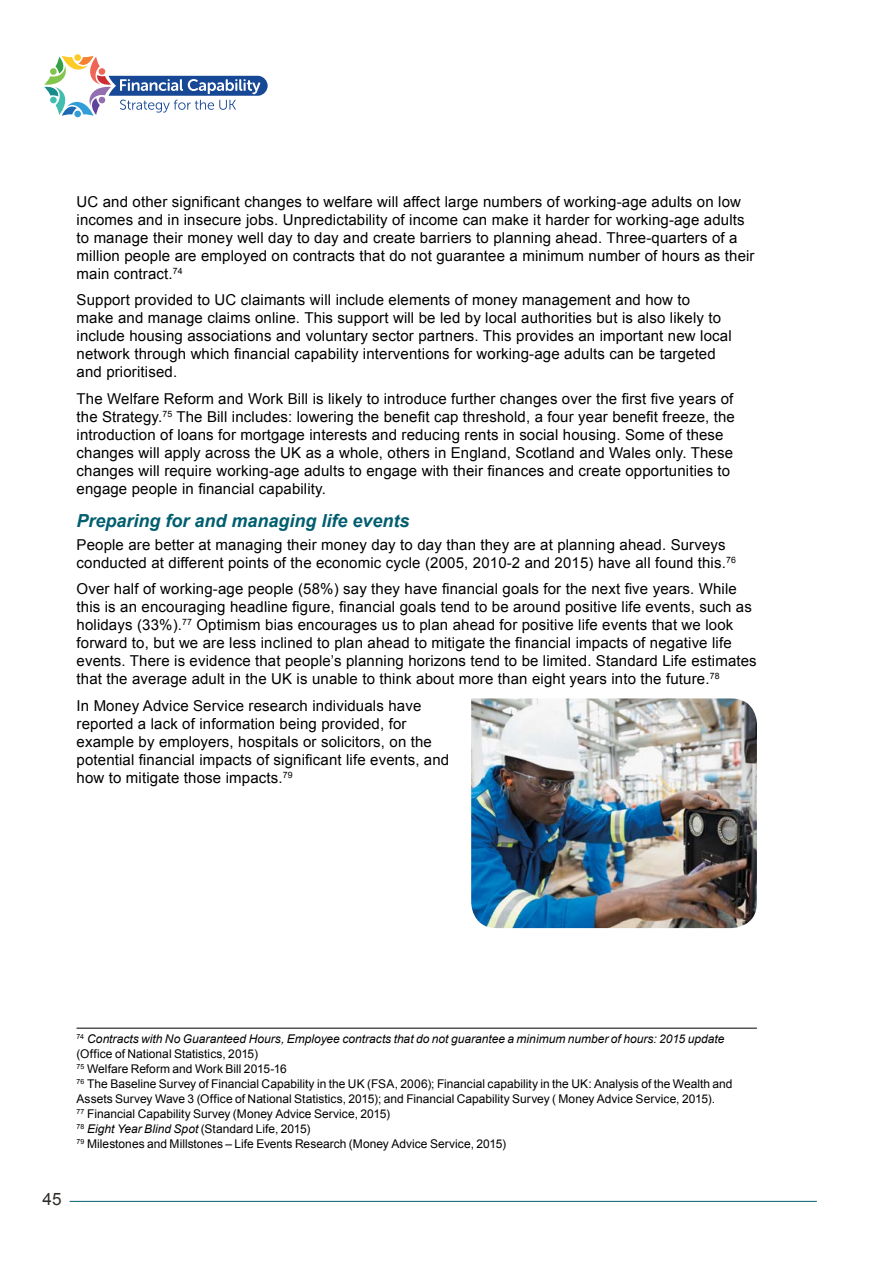
<style>
.page{position:relative;width:893px;height:1263px;background:#fff}
.page>*{position:absolute;margin:0;border:0;box-sizing:border-box;transform-origin:0 0}
.t1{font:italic 700 18px "Arial";color:#005e6f}
.t2{font:17.1px "Arial";color:#2f2c29}
.t3{font:15px/18px "Arial";letter-spacing:.01em;color:#000}
.t4{font:12px/15px "Arial";color:#000}
.s1{font-style:italic}
</style>
<div class="page">
<div style="left:74px;top:111px;width:7px;height:6px;background:#329ed8;border-radius:50%"></div>
<svg style="left:44px;top:56px;width:224px;height:60px"></svg>
<hr style="left:70px;top:1201px;width:747px;height:1px;background:#005e6f">
<hr style="left:77px;top:1028px;width:680px;height:1px;background:#000">
<img style="left:471px;top:698px;width:286px;height:230px">
<p class="t3" style="left:77px;top:192px;width:680px">UC and other significant changes to welfare will affect large numbers of working-age adults on low incomes and in insecure jobs. Unpredictability of income can make it harder for working-age adults to manage their money well day to day and create barriers to planning ahead. Three-quarters of a million people are employed on contracts that do not guarantee a minimum number of hours as their main contract.<sup>74</sup></p>
<p class="t3" style="left:77px;top:291px;width:657px">Support provided to UC claimants will include elements of money management and how to<br>make and manage claims online. This support will be led by local authorities but is also likely to include housing associations and voluntary sector partners. This provides an important new local network through which financial capability interventions for working-age adults can be targeted and prioritised.</p>
<p class="t3" style="left:77px;top:389px;width:660px">The Welfare Reform and Work Bill is likely to introduce further changes over the first five years of the Strategy.<sup>75</sup> The Bill includes: lowering the benefit cap threshold, a four year benefit freeze, the introduction of loans for mortgage interests and reducing rents in social housing. Some of these changes will apply across the UK as a whole, others in England, Scotland and Wales only. These changes will require working-age adults to engage with their finances and create opportunities to engage people in financial capability.</p>
<p class="t1" style="left:77px;top:509px;width:335px">Preparing for and managing life events</p>
<p class="t3" style="left:77px;top:535px;width:661px">People are better at managing their money day to day than they are at planning ahead. Surveys conducted at different points of the economic cycle (2005, 2010-2 and 2015) have all found this.<sup>76</sup></p>
<p class="t3" style="left:77px;top:580px;width:682px">Over half of working-age people (58%) say they have financial goals for the next five years. While this is an encouraging headline figure, financial goals tend to be around positive life events, such as holidays (33%).<sup>77</sup> Optimism bias encourages us to plan ahead for positive life events that we look forward to, but we are less inclined to plan ahead to mitigate the financial impacts of negative life events. There is evidence that people’s planning horizons tend to be limited. Standard Life estimates that the average adult in the UK is unable to think about more than eight years into the future.<sup>78</sup></p>
<p class="t3" style="left:77px;top:696px;width:374px">In Money Advice Service research individuals have reported a lack of information being provided, for example by employers, hospitals or solicitors, on the potential financial impacts of significant life events, and how to mitigate those impacts.<sup>79</sup></p>
<p class="t4" style="left:77px;top:1031px;width:657px"><sup>74</sup> <span class="s1">Contracts with No Guaranteed Hours, Employee contracts that do not guarantee a minimum number of hours: 2015 update </span>(Office of National Statistics, 2015)<br><sup>75</sup> Welfare Reform and Work Bill 2015-16<br><sup>76</sup> The Baseline Survey of Financial Capability in the UK (FSA, 2006); Financial capability in the UK: Analysis of the Wealth and Assets Survey Wave 3 (Office of National Statistics, 2015); and Financial Capability Survey ( Money Advice Service, 2015).<br><sup>77</sup> Financial Capability Survey (Money Advice Service, 2015)<br><sup>78</sup> <span class="s1">Eight Year Blind Spot</span> (Standard Life, 2015)<br><sup>79</sup> Milestones and Millstones – Life Events Research (Money Advice Service, 2015)</p>
<p class="t2" style="left:43px;top:1188px;width:21px">45</p>
</div>
